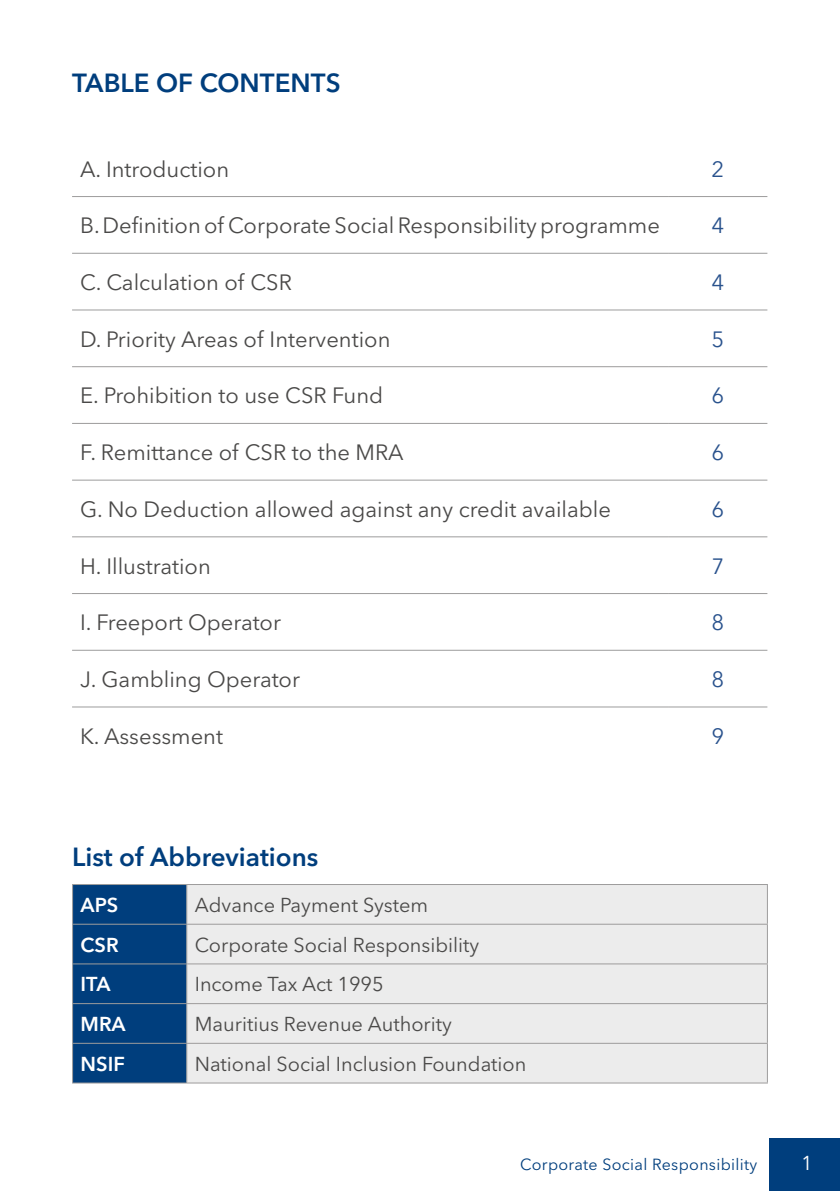
<style>
.page{position:relative;width:840px;height:1191px;background:#fff}
.page>*{position:absolute;margin:0;border:0;box-sizing:border-box;transform-origin:0 0}
.t1{font:600 26px "Avenir Next LT Pro";color:#003e7d}
.t2{font:22px "Avenir Next LT Pro";color:#4a4948}
.t3{font:22px "Avenir Next LT Pro";color:#29528d}
.t4{font:20px "Avenir Next LT Pro";color:#4a4948}
.t5{font:600 20px "Avenir Next LT Pro";color:#fff}
.t6{font:20px "Avenir Next LT Pro";color:#fff}
.t7{font:16px "Avenir Next LT Pro";letter-spacing:.02em;color:#003e7d}
</style>
<div class="page">
<div style="left:769px;top:1138px;width:70px;height:53px;background:#003e7d"></div>
<hr style="left:72px;top:196px;width:595px;height:1px;background:#9d9c9c">
<hr style="left:667px;top:196px;width:100px;height:1px;background:#9d9c9c">
<hr style="left:72px;top:253px;width:595px;height:1px;background:#9d9c9c">
<hr style="left:667px;top:253px;width:100px;height:1px;background:#9d9c9c">
<hr style="left:72px;top:310px;width:595px;height:1px;background:#9d9c9c">
<hr style="left:667px;top:310px;width:100px;height:1px;background:#9d9c9c">
<hr style="left:72px;top:366px;width:595px;height:1px;background:#9d9c9c">
<hr style="left:667px;top:366px;width:100px;height:1px;background:#9d9c9c">
<hr style="left:72px;top:423px;width:595px;height:1px;background:#9d9c9c">
<hr style="left:667px;top:423px;width:100px;height:1px;background:#9d9c9c">
<hr style="left:72px;top:480px;width:595px;height:1px;background:#9d9c9c">
<hr style="left:667px;top:480px;width:100px;height:1px;background:#9d9c9c">
<hr style="left:72px;top:536px;width:595px;height:1px;background:#9d9c9c">
<hr style="left:667px;top:536px;width:100px;height:1px;background:#9d9c9c">
<hr style="left:72px;top:593px;width:595px;height:1px;background:#9d9c9c">
<hr style="left:667px;top:593px;width:100px;height:1px;background:#9d9c9c">
<hr style="left:72px;top:650px;width:595px;height:1px;background:#9d9c9c">
<hr style="left:667px;top:650px;width:100px;height:1px;background:#9d9c9c">
<hr style="left:72px;top:706px;width:595px;height:1px;background:#9d9c9c">
<hr style="left:667px;top:706px;width:100px;height:1px;background:#9d9c9c">
<div style="left:73px;top:885px;width:113px;height:197px;background:#003e7d"></div>
<div style="left:187px;top:885px;width:579px;height:197px;background:#ececec"></div>
<hr style="left:72px;top:884px;width:115px;height:1px;background:#9d9c9c">
<hr style="left:72px;top:885px;width:1px;height:38px;background:#9d9c9c">
<hr style="left:187px;top:884px;width:580px;height:1px;background:#9d9c9c">
<hr style="left:186px;top:885px;width:1px;height:38px;background:#9d9c9c">
<hr style="left:766px;top:885px;width:1px;height:38px;background:#9d9c9c">
<hr style="left:72px;top:923px;width:115px;height:1px;background:#9d9c9c">
<hr style="left:72px;top:924px;width:1px;height:39px;background:#9d9c9c">
<hr style="left:187px;top:923px;width:580px;height:1px;background:#9d9c9c">
<hr style="left:186px;top:924px;width:1px;height:39px;background:#9d9c9c">
<hr style="left:766px;top:924px;width:1px;height:39px;background:#9d9c9c">
<hr style="left:72px;top:963px;width:115px;height:1px;background:#9d9c9c">
<hr style="left:72px;top:964px;width:1px;height:39px;background:#9d9c9c">
<hr style="left:187px;top:963px;width:580px;height:1px;background:#9d9c9c">
<hr style="left:186px;top:964px;width:1px;height:39px;background:#9d9c9c">
<hr style="left:766px;top:964px;width:1px;height:39px;background:#9d9c9c">
<hr style="left:72px;top:1003px;width:115px;height:1px;background:#9d9c9c">
<hr style="left:72px;top:1004px;width:1px;height:38px;background:#9d9c9c">
<hr style="left:187px;top:1003px;width:580px;height:1px;background:#9d9c9c">
<hr style="left:186px;top:1004px;width:1px;height:38px;background:#9d9c9c">
<hr style="left:766px;top:1004px;width:1px;height:38px;background:#9d9c9c">
<hr style="left:72px;top:1042px;width:115px;height:1px;background:#9d9c9c">
<hr style="left:72px;top:1043px;width:1px;height:39px;background:#9d9c9c">
<hr style="left:187px;top:1042px;width:580px;height:1px;background:#9d9c9c">
<hr style="left:186px;top:1043px;width:1px;height:39px;background:#9d9c9c">
<hr style="left:766px;top:1043px;width:1px;height:39px;background:#9d9c9c">
<hr style="left:72px;top:1082px;width:115px;height:1px;background:#9d9c9c">
<hr style="left:187px;top:1082px;width:580px;height:1px;background:#9d9c9c">
<p class="t1" style="left:72px;top:67px;width:270px">TABLE OF CONTENTS</p>
<p class="t2" style="left:80px;top:156px;width:150px">A. Introduction</p>
<p class="t3" style="left:711px;top:156px;width:14px">2</p>
<p class="t2" style="left:80px;top:212px;width:581px">B. Definition of Corporate Social Responsibility programme</p>
<p class="t3" style="left:711px;top:212px;width:14px">4</p>
<p class="t2" style="left:80px;top:269px;width:213px">C. Calculation of CSR</p>
<p class="t3" style="left:711px;top:269px;width:14px">4</p>
<p class="t2" style="left:80px;top:326px;width:312px">D. Priority Areas of Intervention</p>
<p class="t3" style="left:711px;top:326px;width:14px">5</p>
<p class="t2" style="left:80px;top:382px;width:304px">E. Prohibition to use CSR Fund</p>
<p class="t3" style="left:711px;top:382px;width:14px">6</p>
<p class="t2" style="left:80px;top:439px;width:325px">F. Remittance of CSR to the MRA</p>
<p class="t3" style="left:711px;top:439px;width:14px">6</p>
<p class="t2" style="left:80px;top:496px;width:532px">G. No Deduction allowed against any credit available</p>
<p class="t3" style="left:711px;top:496px;width:14px">6</p>
<p class="t2" style="left:80px;top:553px;width:132px">H. Illustration</p>
<p class="t3" style="left:711px;top:553px;width:14px">7</p>
<p class="t2" style="left:80px;top:609px;width:202px">I. Freeport Operator</p>
<p class="t3" style="left:711px;top:609px;width:14px">8</p>
<p class="t2" style="left:80px;top:666px;width:221px">J. Gambling Operator</p>
<p class="t3" style="left:711px;top:666px;width:14px">8</p>
<p class="t2" style="left:80px;top:723px;width:144px">K. Assessment</p>
<p class="t3" style="left:711px;top:723px;width:14px">9</p>
<p class="t1" style="left:72px;top:841px;width:248px">List of Abbreviations</p>
<p class="t5" style="left:80px;top:892px;width:39px">APS</p>
<p class="t4" style="left:195px;top:893px;width:235px">Advance Payment System</p>
<p class="t5" style="left:80px;top:932px;width:39px">CSR</p>
<p class="t4" style="left:195px;top:932px;width:286px">Corporate Social Responsibility</p>
<p class="t5" style="left:80px;top:972px;width:31px">ITA</p>
<p class="t4" style="left:195px;top:972px;width:190px">Income Tax Act 1995</p>
<p class="t5" style="left:80px;top:1011px;width:47px">MRA</p>
<p class="t4" style="left:195px;top:1012px;width:258px">Mauritius Revenue Authority</p>
<p class="t5" style="left:80px;top:1051px;width:46px">NSIF</p>
<p class="t4" style="left:195px;top:1051px;width:333px">National Social Inclusion Foundation</p>
<p class="t7" style="left:520px;top:1155px;width:239px">Corporate Social Responsibility</p>
<p class="t6" style="left:800px;top:1151px;width:13px">1</p>
</div>
